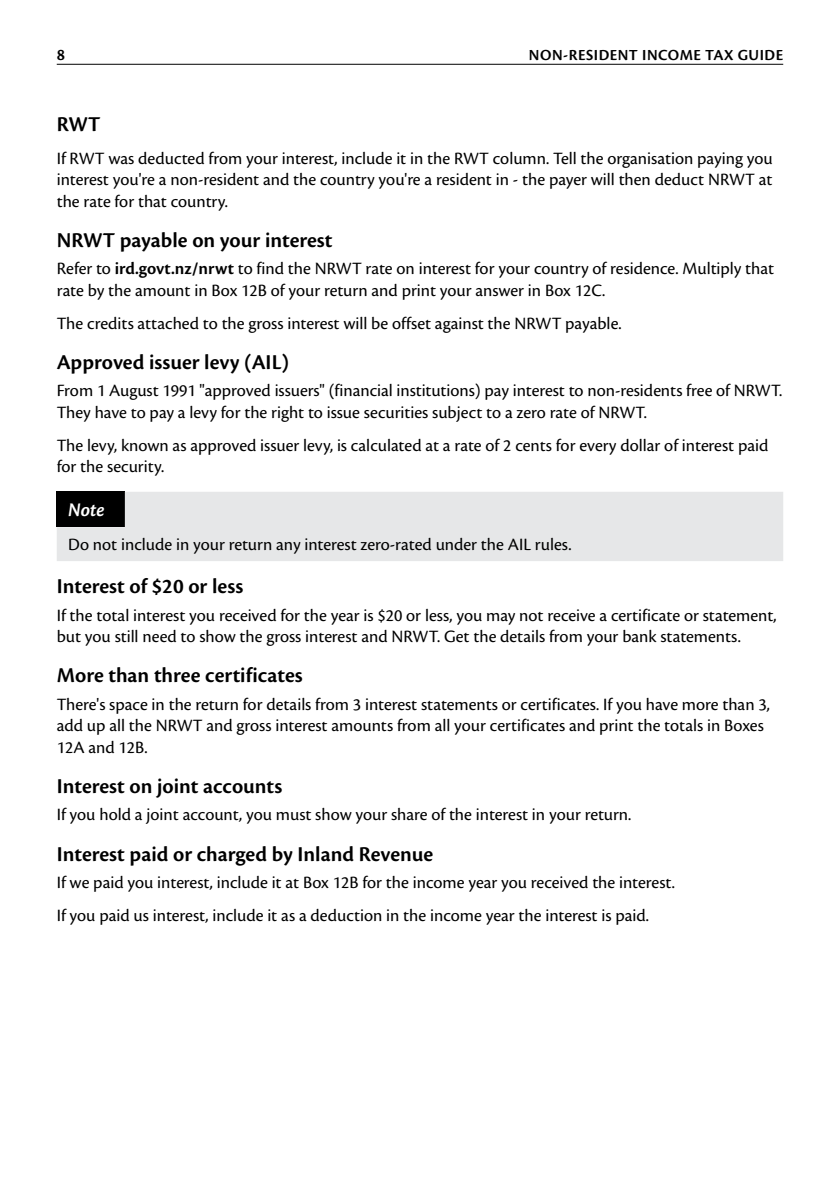
<style>
.page{position:relative;width:840px;height:1191px;background:#fff}
.page>*{position:absolute;margin:0;border:0;box-sizing:border-box;transform-origin:0 0}
.t1{font:600 22px "Cronos Pro";color:#000}
.t2{font:italic 600 20px "Cronos Pro";color:#fff}
.t3{font:18px/21.6px "Cronos Pro";color:#000}
.t4{font:600 17px "Cronos Pro";color:#000}
.t5{font:600 16px "Cronos Pro";letter-spacing:.03em;color:#000}
.s1{font-weight:600}
</style>
<div class="page">
<hr style="left:57px;top:64px;width:725px;height:1px;background:#000">
<div style="left:57px;top:492px;width:725px;height:69px;background:#e6e7e8"></div>
<p class="t4" style="left:57px;top:45px;width:10px">8</p>
<p class="t5" style="left:528px;top:46px;width:256px">NON-RESIDENT INCOME TAX GUIDE</p>
<p class="t1" style="left:57px;top:111px;width:45px">RWT</p>
<p class="t3" style="left:57px;top:147px;width:717px;text-align:justify">If RWT was deducted from your interest, include it in the RWT column. Tell the organisation paying you interest you're a non-resident and the country you're a resident in - the payer will then deduct NRWT at the rate for that country.</p>
<p class="t1" style="left:57px;top:227px;width:277px">NRWT payable on your interest</p>
<p class="t3" style="left:57px;top:258px;width:718px">Refer to <span class="s1">ird.govt.nz/nrwt</span> to find the NRWT rate on interest for your country of residence. Multiply that rate by the amount in Box 12B of your return and print your answer in Box 12C.</p>
<p class="t3" style="left:57px;top:312px;width:566px">The credits attached to the gross interest will be offset against the NRWT payable.</p>
<p class="t1" style="left:57px;top:349px;width:234px">Approved issuer levy (AIL)</p>
<p class="t3" style="left:57px;top:380px;width:726px">From 1 August 1991 "approved issuers" (financial institutions) pay interest to non-residents free of NRWT.<br>They have to pay a levy for the right to issue securities subject to a zero rate of NRWT.</p>
<p class="t3" style="left:57px;top:434px;width:712px">The levy, known as approved issuer levy, is calculated at a rate of 2 cents for every dollar of interest paid for the security.</p>
<p class="t2" style="left:68px;top:498px;width:38px">Note</p>
<p class="t3" style="left:68px;top:533px;width:504px">Do not include in your return any interest zero-rated under the AIL rules.</p>
<p class="t1" style="left:57px;top:574px;width:188px">Interest of $20 or less</p>
<p class="t3" style="left:57px;top:604px;width:721px">If the total interest you received for the year is $20 or less, you may not receive a certificate or statement, but you still need to show the gross interest and NRWT. Get the details from your bank statements.</p>
<p class="t1" style="left:57px;top:663px;width:247px">More than three certificates</p>
<p class="t3" style="left:57px;top:693px;width:714px">There's space in the return for details from 3 interest statements or certificates. If you have more than 3, add up all the NRWT and gross interest amounts from all your certificates and print the totals in Boxes<br>12A and 12B.</p>
<p class="t1" style="left:57px;top:773px;width:227px">Interest on joint accounts</p>
<p class="t3" style="left:57px;top:804px;width:575px">If you hold a joint account, you must show your share of the interest in your return.</p>
<p class="t1" style="left:57px;top:841px;width:378px">Interest paid or charged by Inland Revenue</p>
<p class="t3" style="left:57px;top:865px;width:619px;line-height:33px">If we paid you interest, include it at Box 12B for the income year you received the interest.<br>If you paid us interest, include it as a deduction in the income year the interest is paid.</p>
</div>
